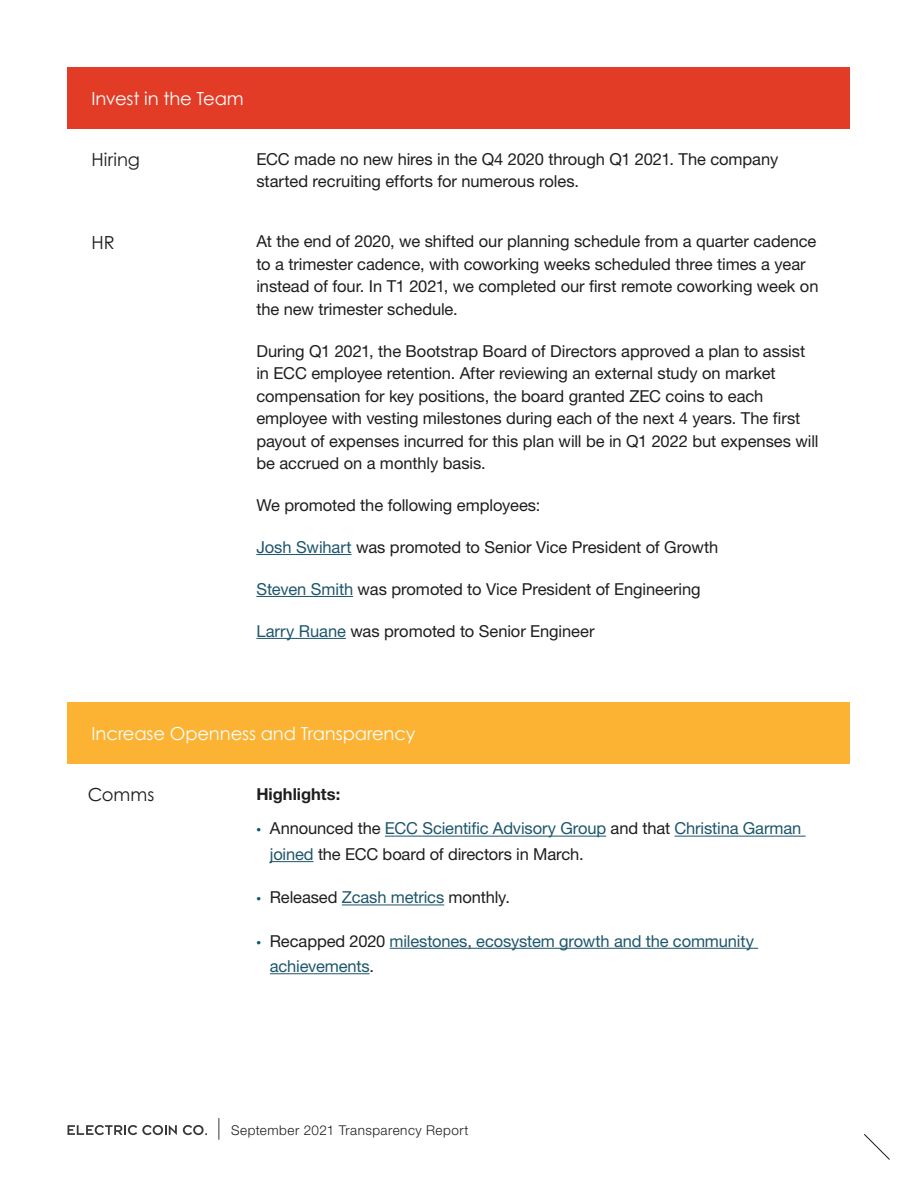
<style>
.page{position:relative;width:918px;height:1188px;background:#fff}
.page>*{position:absolute;margin:0;border:0;box-sizing:border-box;transform-origin:0 0}
.t1{font:18px "Century Gothic";letter-spacing:-.01em;color:#fff}
.t2{font:18px "Century Gothic Pro";color:#201d1e}
.t3{font:16.5px/22.5px "Helvetica Neue LT Pro";letter-spacing:-.005em;color:#201d1e}
.t4{font:16.5px/25.5px "Helvetica Neue LT Pro";letter-spacing:-.01em;color:#1d566c}
.t5{font:700 16.5px "Helvetica Neue LT Pro";color:#201d1e}
.t6{font:300 13.5px "Helvetica Neue LT Pro";letter-spacing:.035em;color:#201d1e}
.s1{color:#1d566c}
.s2{font-family:"Myriad Pro";color:#03596b}
.s3{color:#201d1e}
</style>
<div class="page">
<svg style="left:68px;top:1125px;width:109px;height:10px"></svg>
<svg style="left:183px;top:1125px;width:24px;height:10px"></svg>
<svg style="left:219px;top:1118px;width:1px;height:22px"></svg>
<svg style="left:864px;top:1134px;width:26px;height:26px"></svg>
<div style="left:68px;top:68px;width:782px;height:61px;background:#e33c26"></div>
<div style="left:68px;top:703px;width:782px;height:61px;background:#fcb333"></div>
<hr style="left:256px;top:554px;width:96px;height:1px;background:#1d566c">
<hr style="left:256px;top:596px;width:97px;height:1px;background:#1d566c">
<hr style="left:256px;top:638px;width:90px;height:1px;background:#1d566c">
<hr style="left:385px;top:836px;width:221px;height:1px;background:#1d566c">
<hr style="left:675px;top:836px;width:131px;height:1px;background:#1d566c">
<hr style="left:270px;top:861px;width:44px;height:1px;background:#1d566c">
<hr style="left:342px;top:905px;width:102px;height:1px;background:#1d566c">
<hr style="left:390px;top:948px;width:368px;height:1px;background:#1d566c">
<hr style="left:270px;top:973px;width:100px;height:1px;background:#1d566c">
<p class="t1" style="left:92px;top:88px;width:154px">Invest in the Team</p>
<p class="t2" style="left:92px;top:149px;width:50px">Hiring</p>
<p class="t3" style="left:256px;top:147px;width:523px">ECC made no new hires in the Q4 2020 through Q1 2021. The company started recruiting efforts for numerous roles.</p>
<p class="t2" style="left:92px;top:231px;width:25px">HR</p>
<p class="t3" style="left:256px;top:230px;width:564px">At the end of 2020, we shifted our planning schedule from a quarter cadence to a trimester cadence, with coworking weeks scheduled three times a year instead of four. In T1 2021, we completed our first remote coworking week on the new trimester schedule.</p>
<p class="t3" style="left:256px;top:339px;width:564px">During Q1 2021, the Bootstrap Board of Directors approved a plan to assist in ECC employee retention. After reviewing an external study on market compensation for key positions, the board granted ZEC coins to each employee with vesting milestones during each of the next 4 years. The first payout of expenses incurred for this plan will be in Q1 2022 but expenses will be accrued on a monthly basis.</p>
<p class="t3" style="left:256px;top:494px;width:286px">We promoted the following employees:</p>
<p class="t3" style="left:256px;top:536px;width:464px"><span class="s1">Josh Swihart</span> was promoted to Senior Vice President of Growth</p>
<p class="t3" style="left:256px;top:577px;width:446px"><span class="s1">Steven Smith</span> was promoted to Vice President of Engineering</p>
<p class="t3" style="left:256px;top:619px;width:340px"><span class="s1">Larry Ruane</span> was promoted to Senior Engineer</p>
<p class="t1" style="left:92px;top:723px;width:325px">Increase Openness and Transparency</p>
<p class="t2" style="left:88px;top:784px;width:68px">Comms</p>
<p class="t5" style="left:256px;top:784px;width:85px">Highlights:</p>
<p class="t3" style="left:270px;top:816px;width:533px;line-height:25.5px;text-indent:-14px"><span class="s2">•</span> Announced the <span class="s1">ECC Scientific Advisory Group</span> and that <span class="s1">Christina Garman joined</span> the ECC board of directors in March.</p>
<p class="t3" style="left:256px;top:886px;width:255px"><span class="s2">•</span> Released <span class="s1">Zcash metrics</span> monthly.</p>
<p class="t4" style="left:270px;top:928px;width:486px;text-indent:-14px"><span class="s2">•</span> <span class="s3">Recapped 2020</span> milestones, ecosystem growth and the community achievements<span class="s3">.</span></p>
<p class="t6" style="left:231px;top:1122px;width:239px">September 2021 Transparency Report</p>
</div>
